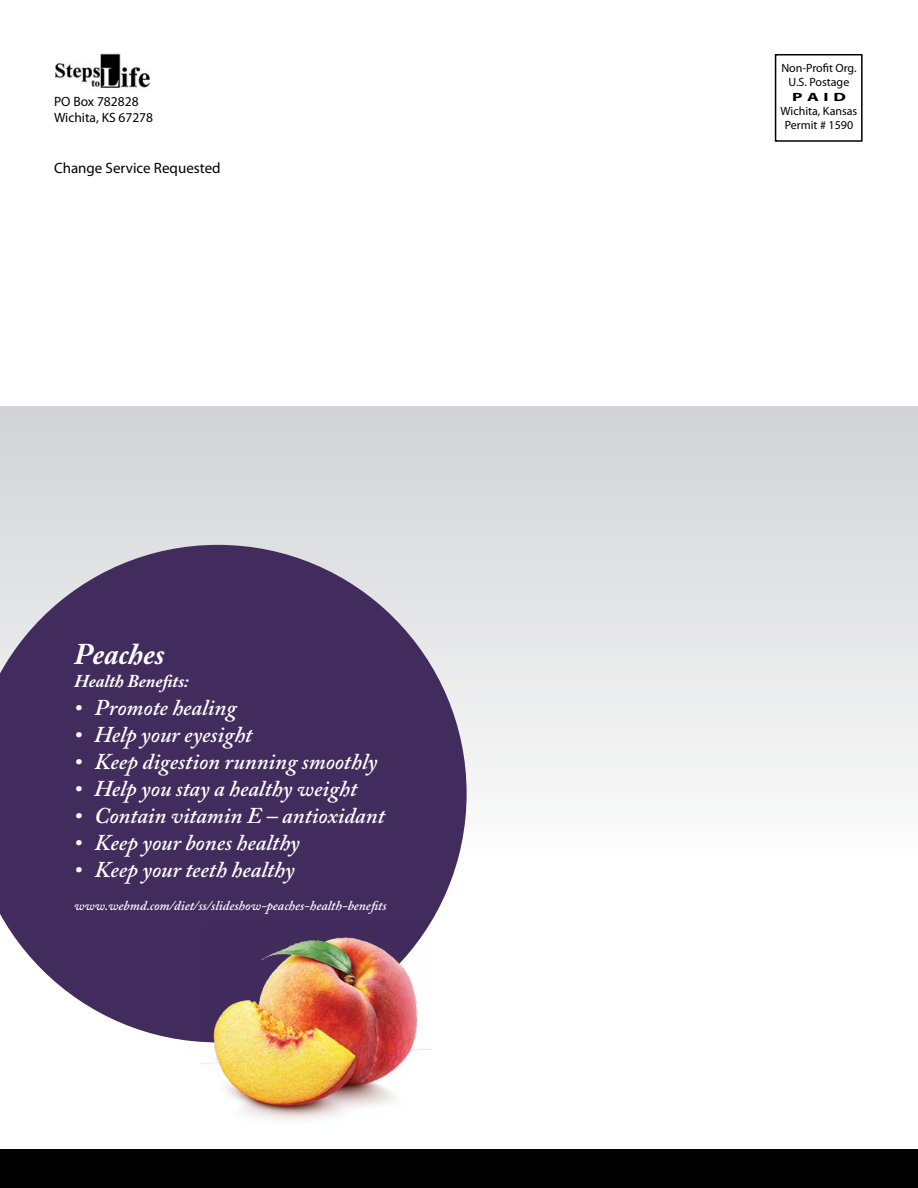
<style>
.page{position:relative;width:918px;height:1188px;background:#fff}
.page>*{position:absolute;margin:0;border:0;box-sizing:border-box;transform-origin:0 0}
.t1{font:italic 700 30px "Adobe Caslon Pro";color:#fff}
.t2{font:italic 600 22.5px "Adobe Caslon Pro";color:#fff}
.t3{font:italic 700 18px "Adobe Caslon Pro";color:#fff}
.t4{font:15px "Myriad Pro";color:#000}
.t5{font:italic 600 13.5px "Adobe Caslon Pro";color:#fff}
.t6{font:13.5px/16.2px "Myriad Pro";color:#000}
.t7{font:12px/14.4px "Myriad Pro";color:#000;text-align:center}
.t8{font:700 12px "Myriad Pro";color:#000;scale:1.5 1}
</style>
<div class="page">
<div style="left:0;top:406px;width:918px;height:454px;background:linear-gradient(to bottom,#d1d3d4,#fcfcfd)"></div>
<div style="left:0;top:1149px;width:918px;height:39px;background:#000"></div>
<div style="left:775px;top:54px;width:88px;height:88px;border:2px solid #000"></div>
<img style="left:55px;top:53px;width:95px;height:36px">
<svg style="left:0;top:545px;width:467px;height:497px;background:#5f4c76"></svg>
<img style="left:202px;top:921px;width:230px;height:199px">
<p class="t6" style="left:54px;top:93px;width:101px">PO Box 782828<br>Wichita, KS 67278</p>
<p class="t4" style="left:54px;top:158px;width:168px">Change Service Requested</p>
<h1 class="t1" style="left:74px;top:636px;width:92px">Peaches</h1>
<p class="t3" style="left:74px;top:670px;width:116px">Health Benefits:</p>
<p class="t2" style="left:74px;top:694px;width:164px">• Promote healing</p>
<p class="t2" style="left:74px;top:721px;width:180px">• Help your eyesight</p>
<p class="t2" style="left:74px;top:748px;width:305px">• Keep digestion running smoothly</p>
<p class="t2" style="left:74px;top:775px;width:285px">• Help you stay a healthy weight</p>
<p class="t2" style="left:74px;top:802px;width:312px">• Contain vitamin E – antioxidant</p>
<p class="t2" style="left:74px;top:829px;width:227px">• Keep your bones healthy</p>
<p class="t2" style="left:74px;top:856px;width:222px">• Keep your teeth healthy</p>
<p class="t5" style="left:74px;top:897px;width:314px">www.webmd.com/diet/ss/slideshow-peaches-health-benefits</p>
<p class="t7" style="left:781px;top:60px;width:77px">Non-Profit Org.<br>U.S. Postage</p>
<p class="t8" style="left:792px;top:89px;width:37px">PAID</p>
<p class="t7" style="left:781px;top:104px;width:78px">Wichita, Kansas<br>Permit # 1590</p>
</div>
